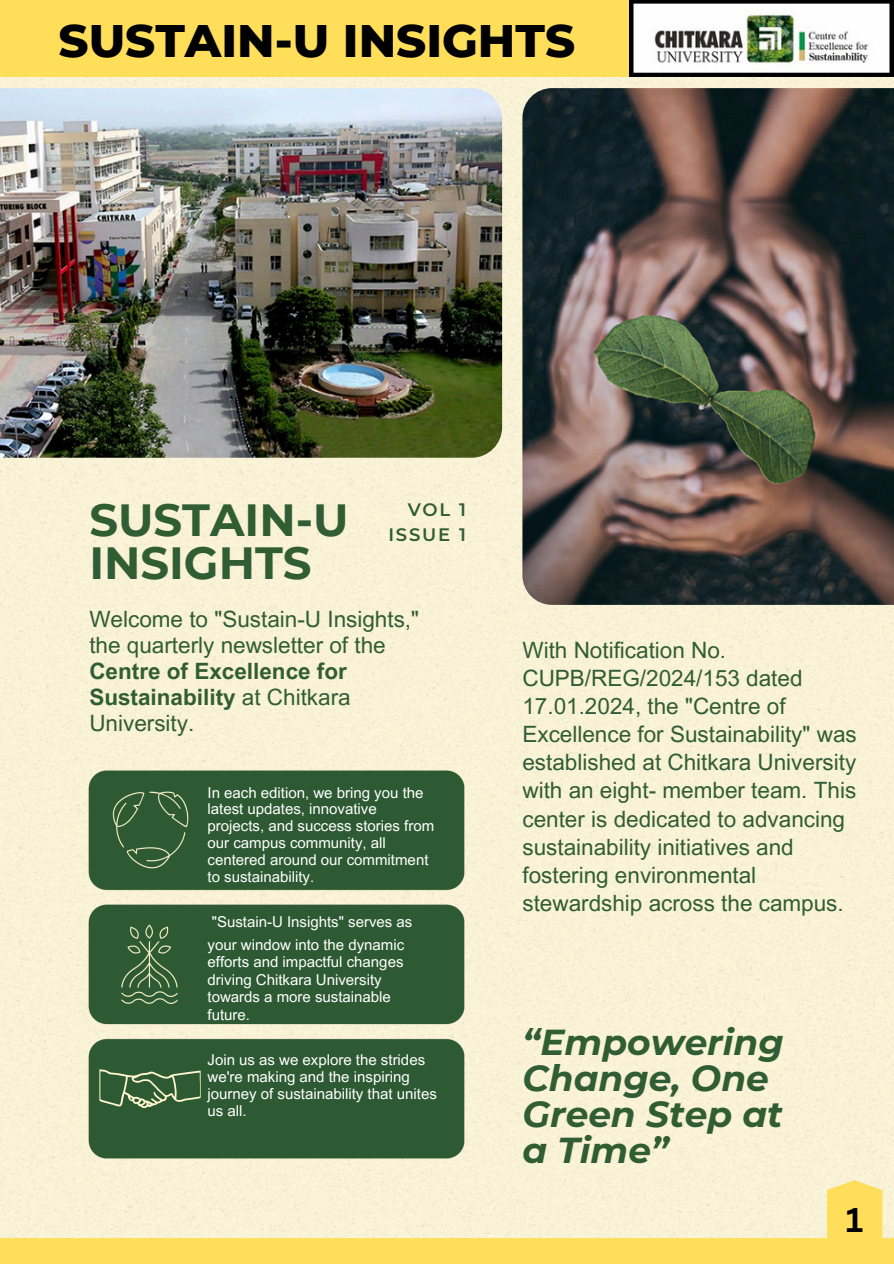
<style>
.page{position:relative;width:894px;height:1264px;background:#fff}
.page>*{position:absolute;margin:0;border:0;box-sizing:border-box;transform-origin:0 0}
.t1{font:800 46.5px "Montserrat";color:#000}
.t2{font:700 45px/42.8px "Montserrat";color:#315d34}
.t3{font:italic 700 36px/36px "Montserrat";color:#315d34}
.t4{font:700 33.3px "Canva Sans";color:#000}
.t5{font:22.5px/28.2px "Arial MT Pro";color:#315d34}
.t6{font:600 18px/24.8px "Montserrat";letter-spacing:.1em;color:#315d34;text-align:right}
.t7{font:15px/16.8px "Arial MT Pro";color:#fff}
.s1{font-weight:700}
</style>
<div class="page">
<div style="left:0;top:77px;width:893px;height:1161px;background:#f9f3d6"></div>
<img style="left:522px;top:88px;width:371px;height:517px">
<img style="left:0;top:88px;width:502px;height:370px">
<div style="left:0;top:1238px;width:893px;height:25px;background:#ffde59"></div>
<div style="left:0;top:0;width:893px;height:77px;background:#ffde59"></div>
<img style="left:82px;top:763px;width:389px;height:401px">
<img style="left:629px;top:0;width:264px;height:76px">
<svg style="left:99px;top:1069px;width:101px;height:39px"></svg>
<svg style="left:826px;top:1180px;width:56px;height:58px"></svg>
<p class="t1" style="left:59px;top:12px;width:518px">SUSTAIN-U INSIGHTS</p>
<p class="t2" style="left:89px;top:498px;width:261px">SUSTAIN-U<br>INSIGHTS</p>
<p class="t6" style="left:388px;top:497px;width:79px">VOL 1<br>ISSUE 1</p>
<p class="t5" style="left:89px;top:609px;width:331px;line-height:25.8px">Welcome to "Sustain-U Insights," the quarterly newsletter of the<br><span class="s1">Centre of Excellence for<br>Sustainability</span> at Chitkara<br>University.</p>
<h1 class="t7" style="left:207px;top:785px;width:228px">In each edition, we bring you the latest updates, innovative projects, and success stories from our campus community, all centered around our commitment to sustainability.</h1>
<h4 class="t7" style="left:212px;top:915px;width:202px">"Sustain-U Insights" serves as</h4>
<p class="t7" style="left:207px;top:938px;width:198px">your window into the dynamic</p>
<h3 class="t7" style="left:207px;top:954px;width:197px">efforts and impactful changes</h3>
<p class="t7" style="left:207px;top:972px;width:176px">driving Chitkara University</p>
<p class="t7" style="left:207px;top:989px;width:185px">towards a more sustainable</p>
<p class="t7" style="left:207px;top:1007px;width:44px">future.</p>
<p class="t7" style="left:207px;top:1053px;width:231px">Join us as we explore the strides we're making and the inspiring journey of sustainability that unites us all.</p>
<p class="t5" style="left:522px;top:638px;width:336px">With Notification No.<br>CUPB/REG/2024/153 dated<br>17.01.2024, the "Centre of<br>Excellence for Sustainability" was established at Chitkara University with an eight- member team. This center is dedicated to advancing sustainability initiatives and fostering environmental stewardship across the campus.</p>
<p class="t3" style="left:522px;top:1023px;width:263px">“Empowering<br>Change, One<br>Green Step at a Time”</p>
<h3 class="t4" style="left:845px;top:1196px;width:19px">1</h3>
</div>
